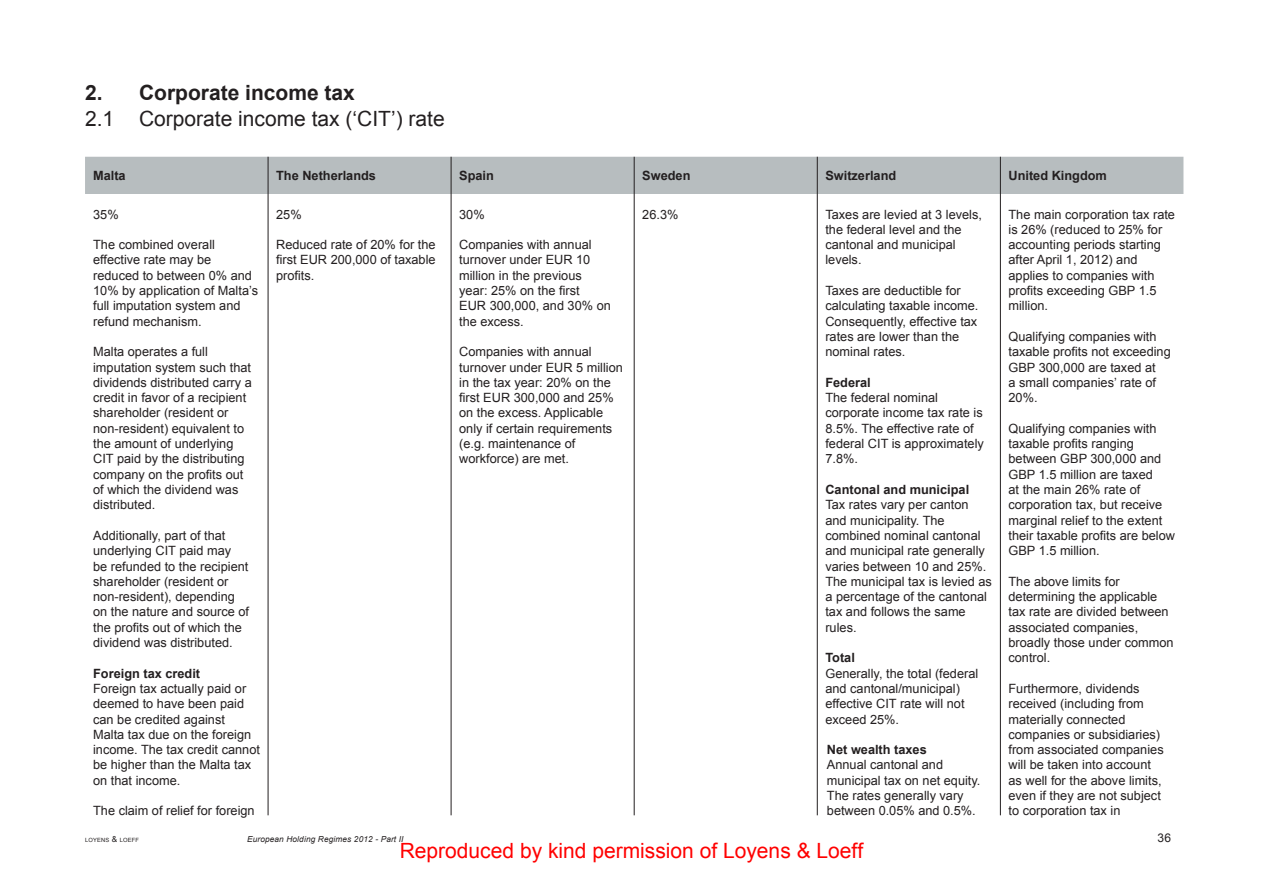
<style>
.page{position:relative;width:1263px;height:893px;background:#fff}
.page>*{position:absolute;margin:0;border:0;box-sizing:border-box;transform-origin:0 0}
.t1{font:21px "Arial";color:#f00}
.t2{font:21px "Arial";color:#231f20}
.t3{font:700 21px "Arial";color:#231f20}
.t4{font:12.75px/15.3px "Arial";color:#231f20}
.t5{font:700 12.75px "Arial";color:#231f20}
.t6{font:12px "Arial";color:#231f20}
.t7{font:italic 8.25px "Arial";letter-spacing:.02em;color:#231f20}
.t8{font:5.7px "Arial";letter-spacing:.025em;color:#231f20}
.s1{font-size:8.25px}
</style>
<div class="page">
<div style="left:85px;top:157px;width:1098px;height:37px;background:#b7bdbf"></div>
<hr style="left:268px;top:157px;width:1px;height:37px;background:#231f20">
<hr style="left:451px;top:157px;width:1px;height:37px;background:#231f20">
<hr style="left:634px;top:157px;width:1px;height:37px;background:#231f20">
<hr style="left:817px;top:157px;width:1px;height:37px;background:#231f20">
<hr style="left:1000px;top:157px;width:1px;height:37px;background:#231f20">
<hr style="left:268px;top:194px;width:1px;height:621px;background:#231f20">
<hr style="left:451px;top:194px;width:1px;height:621px;background:#231f20">
<hr style="left:634px;top:194px;width:1px;height:621px;background:#231f20">
<hr style="left:817px;top:194px;width:1px;height:621px;background:#231f20">
<hr style="left:1000px;top:194px;width:1px;height:621px;background:#231f20">
<h1 class="t3" style="left:85px;top:79px;width:271px">2. Corporate income tax</h1>
<h1 class="t2" style="left:85px;top:104px;width:361px">2.1 Corporate income tax (‘CIT’) rate</h1>
<p class="t5" style="left:93px;top:167px;width:34px">Malta</p>
<p class="t5" style="left:276px;top:167px;width:101px">The Netherlands</p>
<p class="t5" style="left:459px;top:167px;width:36px">Spain</p>
<p class="t5" style="left:642px;top:167px;width:50px">Sweden</p>
<p class="t5" style="left:825px;top:167px;width:72px">Switzerland</p>
<p class="t5" style="left:1008px;top:167px;width:100px">United Kingdom</p>
<p class="t4" style="left:93px;top:207px;width:27px">35%</p>
<p class="t4" style="left:93px;top:237px;width:166px">The combined overall effective rate may be reduced to between 0% and<br>10% by application of Malta’s full imputation system and refund mechanism.</p>
<p class="t4" style="left:93px;top:344px;width:160px">Malta operates a full imputation system such that dividends distributed carry a credit in favor of a recipient shareholder (resident or non-resident) equivalent to the amount of underlying<br>CIT paid by the distributing company on the profits out of which the dividend was distributed.</p>
<p class="t4" style="left:93px;top:528px;width:157px">Additionally, part of that underlying CIT paid may<br>be refunded to the recipient shareholder (resident or non-resident), depending on the nature and source of the profits out of which the dividend was distributed.</p>
<p class="t5" style="left:93px;top:665px;width:108px">Foreign tax credit</p>
<p class="t4" style="left:93px;top:681px;width:168px">Foreign tax actually paid or deemed to have been paid can be credited against<br>Malta tax due on the foreign income. The tax credit cannot be higher than the Malta tax on that income.</p>
<p class="t4" style="left:93px;top:803px;width:163px">The claim of relief for foreign</p>
<p class="t4" style="left:642px;top:207px;width:38px">26.3%</p>
<p class="t4" style="left:825px;top:207px;width:158px">Taxes are levied at 3 levels, the federal level and the cantonal and municipal levels.</p>
<p class="t4" style="left:825px;top:283px;width:155px">Taxes are deductible for calculating taxable income.<br>Consequently, effective tax rates are lower than the nominal rates.</p>
<p class="t5" style="left:825px;top:374px;width:47px">Federal</p>
<p class="t4" style="left:825px;top:390px;width:160px">The federal nominal corporate income tax rate is<br>8.5%. The effective rate of federal CIT is approximately<br>7.8%.</p>
<p class="t5" style="left:825px;top:481px;width:145px">Cantonal and municipal</p>
<p class="t4" style="left:825px;top:497px;width:168px">Tax rates vary per canton and municipality. The combined nominal cantonal and municipal rate generally varies between 10 and 25%.<br>The municipal tax is levied as a percentage of the cantonal tax and follows the same rules.</p>
<p class="t5" style="left:825px;top:649px;width:31px">Total</p>
<p class="t4" style="left:825px;top:666px;width:154px">Generally, the total (federal and cantonal/municipal) effective CIT rate will not exceed 25%.</p>
<p class="t5" style="left:827px;top:741px;width:101px">Net wealth taxes</p>
<p class="t4" style="left:827px;top:757px;width:155px">Annual cantonal and municipal tax on net equity.<br>The rates generally vary between 0.05% and 0.5%.</p>
<p class="t4" style="left:276px;top:207px;width:27px">25%</p>
<p class="t4" style="left:276px;top:237px;width:161px;text-align:justify">Reduced rate of 20% for the first EUR 200,000 of taxable profits.</p>
<p class="t4" style="left:459px;top:207px;width:27px">30%</p>
<p class="t4" style="left:459px;top:237px;width:153px">Companies with annual turnover under EUR 10 million in the previous year: 25% on the first<br>EUR 300,000, and 30% on the excess.</p>
<p class="t4" style="left:459px;top:344px;width:165px">Companies with annual turnover under EUR 5 million in the tax year: 20% on the first EUR 300,000 and 25% on the excess. Applicable only if certain requirements (e.g. maintenance of workforce) are met.</p>
<p class="t4" style="left:1008px;top:207px;width:168px">The main corporation tax rate is 26% (reduced to 25% for accounting periods starting after April 1, 2012) and applies to companies with profits exceeding GBP 1.5 million.</p>
<p class="t4" style="left:1008px;top:329px;width:164px">Qualifying companies with taxable profits not exceeding<br>GBP 300,000 are taxed at<br>a small companies’ rate of<br>20%.</p>
<p class="t4" style="left:1008px;top:421px;width:168px">Qualifying companies with taxable profits ranging between GBP 300,000 and<br>GBP 1.5 million are taxed<br>at the main 26% rate of corporation tax, but receive marginal relief to the extent their taxable profits are below<br>GBP 1.5 million.</p>
<p class="t4" style="left:1008px;top:574px;width:167px">The above limits for determining the applicable tax rate are divided between associated companies, broadly those under common control.</p>
<p class="t4" style="left:1008px;top:681px;width:157px">Furthermore, dividends received (including from materially connected companies or subsidiaries) from associated companies will be taken into account as well for the above limits, even if they are not subject to corporation tax in</p>
<p class="t8" style="left:85px;top:836px;width:56px">LOYENS <span class="s1">&amp;</span> LOEFF</p>
<p class="t7" style="left:247px;top:833px;width:158px">European Holding Regimes 2012 - Part II</p>
<p class="t6" style="left:1157px;top:830px;width:15px">36</p>
<h1 class="t1" style="left:400px;top:836px;width:465px">Reproduced by kind permission of Loyens &amp; Loeff</h1>
</div>
